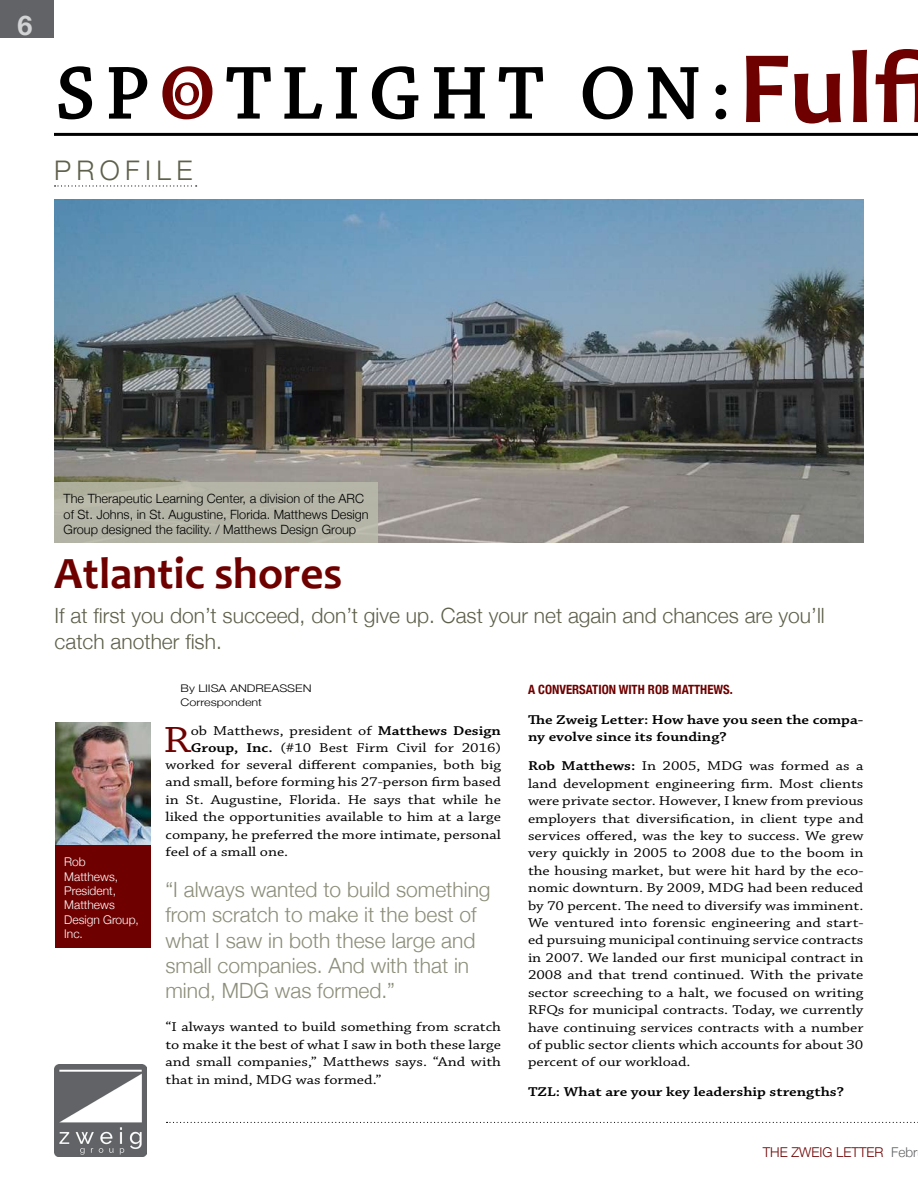
<style>
.page{position:relative;width:918px;height:1188px;background:#fff}
.page>*{position:absolute;margin:0;border:0;box-sizing:border-box;transform-origin:0 0}
.t1{font:700 104.1px "Candara";color:#6f0000}
.t2{font:700 45px "Candara";color:#6f0000}
.t3{font:38.4px "Chaparral Pro";color:#6f0000;scale:1.2 1}
.t4{font:300 27px "Helvetica Neue";letter-spacing:.2em;color:#5f604b}
.t5{font:700 27px "Helvetica Neue";color:#d1d3d4}
.t6{font:300 21px/25.2px "Helvetica Neue";color:#8c8d79}
.t7{font:300 21px/25.2px "Helvetica Neue";color:#5f604b}
.t8{font:13.5px/17.4px "Chaparral Pro";color:#000;text-align:justify;scale:1.2 1}
.t9{font:600 13.5px/17.4px "Chaparral Pro";color:#000;scale:1.2 1}
.t10{font:300 13.5px "Helvetica Neue";color:#6f0000}
.t11{font:300 12.75px/15.3px "Helvetica Neue";color:#000}
.t12{font:700 condensed 12.75px "Helvetica Neue";color:#6f0000}
.t13{font:300 12px/14.4px "Helvetica Neue";color:#fff}
.t14{font:300 10.5px/13.8px "Helvetica Neue";color:#000;scale:1.2 1}
.s1{font-weight:600}
.s2{color:#626366}
</style>
<div class="page">
<div style="left:0;top:0;width:54px;height:37px;background:#626366"></div>
<hr style="left:54px;top:133px;width:864px;height:3px;background:#000">
<svg style="left:226px;top:66px;width:500px;height:53px"></svg>
<svg style="left:162px;top:66px;width:50px;height:53px"></svg>
<svg style="left:59px;top:66px;width:88px;height:53px"></svg>
<svg style="left:167px;top:1122px;width:751px;height:1px"></svg>
<img style="left:54px;top:1064px;width:92px;height:92px">
<img style="left:55px;top:199px;width:809px;height:344px">
<svg style="left:55px;top:185px;width:142px;height:2px"></svg>
<img style="left:55px;top:722px;width:96px;height:123px">
<div style="left:55px;top:845px;width:96px;height:102px;background:#6f0000"></div>
<div style="left:55px;top:482px;width:323px;height:61px;background:#b4b4a7"></div>
<h3 class="t5" style="left:18px;top:4px;width:17px">6</h3>
<h3 class="t4" style="left:54px;top:149px;width:140px">PROFILE</h3>
<h1 class="t1" style="left:739px;top:23px;width:197px">Fulfi</h1>
<p class="t11" style="left:64px;top:490px;width:307px">The Therapeutic Learning Center, a division of the ARC of St. Johns, in St. Augustine, Florida. Matthews Design<br>Group designed the facility. / Matthews Design Group</p>
<h2 class="t2" style="left:54px;top:545px;width:290px">Atlantic shores</h2>
<h3 class="t7" style="left:55px;top:602px;width:772px">If at first you don’t succeed, don’t give up. Cast your net again and chances are you’ll catch another fish.</h3>
<p class="t13" style="left:64px;top:854px;width:76px">Rob<br>Matthews,<br>President,<br>Matthews<br>Design Group,<br>Inc.</p>
<p class="t14" style="left:181px;top:681px;width:111px">By LIISA ANDREASSEN<br>Correspondent</p>
<h3 class="t3" style="left:163px;top:718px;width:25px">R</h3>
<p class="t8" style="left:191px;top:723px;width:260px">ob Matthews, president of <span class="s1">Matthews Design</span></p>
<p class="t8" style="left:191px;top:739px;width:260px"><span class="s1">Group, Inc.</span> (#10 Best Firm Civil for 2016)</p>
<p class="t8" style="left:166px;top:757px;width:281px">worked for several different companies, both big</p>
<p class="t8" style="left:166px;top:774px;width:281px">and small, before forming his 27-person firm based</p>
<p class="t8" style="left:166px;top:791px;width:281px">in St. Augustine, Florida. He says that while he</p>
<p class="t8" style="left:166px;top:809px;width:281px">liked the opportunities available to him at a large</p>
<p class="t8" style="left:166px;top:826px;width:281px">company, he preferred the more intimate, personal</p>
<p class="t8" style="left:166px;top:844px;width:104px">feel of a small one.</p>
<h3 class="t6" style="left:166px;top:876px;width:327px">“I always wanted to build something from scratch to make it the best of what I saw in both these large and small companies. And with that in mind, MDG was formed.”</h3>
<p class="t8" style="left:166px;top:1019px;width:281px">“I always wanted to build something from scratch to make it the best of what I saw in both these large and small companies,” Matthews says. “And with that in mind, MDG was formed.”</p>
<p class="t12" style="left:528px;top:679px;width:206px">A CONVERSATION WITH ROB MATTHEWS.</p>
<p class="t9" style="left:528px;top:711px;width:281px">The Zweig Letter: How have you seen the compa&shy;ny evolve since its founding?</p>
<p class="t8" style="left:528px;top:758px;width:281px"><span class="s1">Rob Matthews:</span> In 2005, MDG was formed as a land development engineering firm. Most clients were private sector. However, I knew from previous employers that diversification, in client type and services offered, was the key to success. We grew very quickly in 2005 to 2008 due to the boom in the housing market, but were hit hard by the eco&shy;nomic downturn. By 2009, MDG had been reduced by 70 percent. The need to diversify was imminent.<br>We ventured into forensic engineering and start&shy;ed pursuing municipal continuing service contracts in 2007. We landed our first municipal contract in 2008 and that trend continued. With the private sector screeching to a halt, we focused on writing RFQs for municipal contracts. Today, we currently have continuing services contracts with a number of public sector clients which accounts for about 30 percent of our workload.</p>
<p class="t9" style="left:528px;top:1083px;width:265px">TZL: What are your key leadership strengths?</p>
<p class="t10" style="left:763px;top:1142px;width:156px">THE ZWEIG LETTER <span class="s2">Febr</span></p>
</div>
